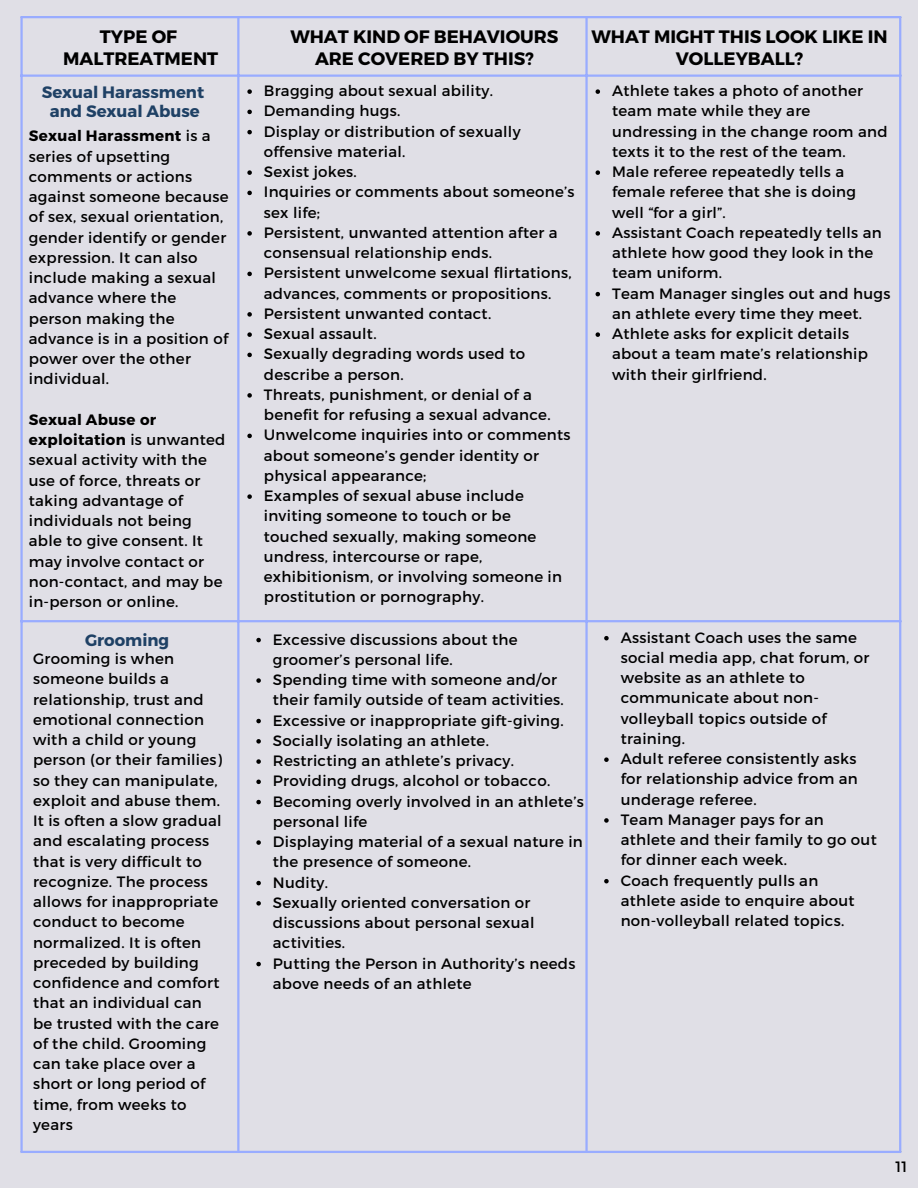
<style>
.page{position:relative;width:918px;height:1188px;background:#e0dfe6}
.page>*{position:absolute;margin:0;border:0;box-sizing:border-box;transform-origin:0 0}
.t1{font:700 18px/21.3px "Montserrat";color:#000;text-align:center}
.t2{font:700 16.5px/19.2px "Montserrat";color:#1f4165;text-align:center}
.t3{font:15px/20.2px "Montserrat";letter-spacing:.02em;color:#000}
.s1{font-weight:700}
</style>
<div class="page">
<hr style="left:20px;top:18px;width:3px;height:1133px;background:#99acff">
<hr style="left:237px;top:18px;width:3px;height:1133px;background:#99acff">
<hr style="left:585px;top:18px;width:3px;height:1133px;background:#99acff">
<hr style="left:899px;top:18px;width:2px;height:1133px;background:#99acff">
<hr style="left:20px;top:16px;width:881px;height:2px;background:#99acff">
<hr style="left:20px;top:75px;width:881px;height:2px;background:#99acff">
<hr style="left:20px;top:620px;width:881px;height:2px;background:#99acff">
<hr style="left:20px;top:1151px;width:881px;height:2px;background:#99acff">
<svg style="left:247px;top:89px;width:5px;height:5px"></svg>
<svg style="left:247px;top:110px;width:5px;height:4px"></svg>
<svg style="left:247px;top:130px;width:5px;height:4px"></svg>
<svg style="left:247px;top:170px;width:5px;height:5px"></svg>
<svg style="left:247px;top:191px;width:5px;height:4px"></svg>
<svg style="left:247px;top:231px;width:5px;height:5px"></svg>
<svg style="left:247px;top:272px;width:5px;height:4px"></svg>
<svg style="left:247px;top:312px;width:5px;height:5px"></svg>
<svg style="left:247px;top:332px;width:5px;height:5px"></svg>
<svg style="left:247px;top:353px;width:5px;height:4px"></svg>
<svg style="left:247px;top:393px;width:5px;height:5px"></svg>
<svg style="left:247px;top:434px;width:5px;height:4px"></svg>
<svg style="left:247px;top:494px;width:5px;height:5px"></svg>
<svg style="left:596px;top:89px;width:4px;height:5px"></svg>
<svg style="left:596px;top:170px;width:4px;height:5px"></svg>
<svg style="left:596px;top:231px;width:4px;height:5px"></svg>
<svg style="left:596px;top:292px;width:4px;height:4px"></svg>
<svg style="left:596px;top:332px;width:4px;height:5px"></svg>
<svg style="left:256px;top:638px;width:5px;height:4px"></svg>
<svg style="left:256px;top:678px;width:5px;height:5px"></svg>
<svg style="left:256px;top:719px;width:5px;height:4px"></svg>
<svg style="left:256px;top:739px;width:5px;height:5px"></svg>
<svg style="left:256px;top:759px;width:5px;height:5px"></svg>
<svg style="left:256px;top:780px;width:5px;height:4px"></svg>
<svg style="left:256px;top:800px;width:5px;height:4px"></svg>
<svg style="left:256px;top:840px;width:5px;height:5px"></svg>
<svg style="left:256px;top:881px;width:5px;height:4px"></svg>
<svg style="left:256px;top:901px;width:5px;height:5px"></svg>
<svg style="left:256px;top:962px;width:5px;height:4px"></svg>
<svg style="left:604px;top:636px;width:5px;height:4px"></svg>
<svg style="left:604px;top:757px;width:5px;height:5px"></svg>
<svg style="left:604px;top:818px;width:5px;height:5px"></svg>
<svg style="left:604px;top:879px;width:5px;height:4px"></svg>
<h1 class="t1" style="left:63px;top:25px;width:156px">TYPE OF<br>MALTREATMENT</h1>
<h1 class="t1" style="left:290px;top:25px;width:270px">WHAT KIND OF BEHAVIOURS<br>ARE COVERED BY THIS?</h1>
<h1 class="t1" style="left:592px;top:25px;width:298px">WHAT MIGHT THIS LOOK LIKE IN<br>VOLLEYBALL?</h1>
<h2 class="t2" style="left:42px;top:82px;width:164px">Sexual Harassment and Sexual Abuse</h2>
<p class="t3" style="left:29px;top:125px;width:201px"><span class="s1">Sexual Harassment</span> is a series of upsetting comments or actions against someone because of sex, sexual orientation, gender identify or gender expression. It can also include making a sexual advance where the person making the advance is in a position of power over the other individual.</p>
<p class="t3" style="left:29px;top:409px;width:198px"><span class="s1">Sexual Abuse or exploitation</span> is unwanted sexual activity with the use of force, threats or taking advantage of individuals not being able to give consent. It may involve contact or non-contact, and may be in-person or online.</p>
<h2 class="t3" style="left:264px;top:80px;width:231px">Bragging about sexual ability.</h2>
<p class="t3" style="left:264px;top:100px;width:138px">Demanding hugs.</p>
<p class="t3" style="left:264px;top:120px;width:258px">Display or distribution of sexually offensive material.</p>
<p class="t3" style="left:264px;top:161px;width:95px">Sexist jokes.</p>
<p class="t3" style="left:264px;top:181px;width:312px">Inquiries or comments about someone’s sex life;</p>
<p class="t3" style="left:264px;top:222px;width:295px">Persistent, unwanted attention after a consensual relationship ends.</p>
<p class="t3" style="left:264px;top:262px;width:309px">Persistent unwelcome sexual flirtations, advances, comments or propositions.</p>
<p class="t3" style="left:264px;top:303px;width:229px">Persistent unwanted contact.</p>
<p class="t3" style="left:264px;top:323px;width:114px">Sexual assault.</p>
<p class="t3" style="left:264px;top:343px;width:263px">Sexually degrading words used to describe a person.</p>
<p class="t3" style="left:264px;top:384px;width:288px">Threats, punishment, or denial of a benefit for refusing a sexual advance.</p>
<p class="t3" style="left:264px;top:424px;width:308px">Unwelcome inquiries into or comments about someone’s gender identity or physical appearance;</p>
<p class="t3" style="left:264px;top:485px;width:300px">Examples of sexual abuse include inviting someone to touch or be touched sexually, making someone undress, intercourse or rape, exhibitionism, or involving someone in prostitution or pornography.</p>
<p class="t3" style="left:612px;top:80px;width:277px">Athlete takes a photo of another team mate while they are undressing in the change room and texts it to the rest of the team.</p>
<p class="t3" style="left:612px;top:161px;width:246px">Male referee repeatedly tells a female referee that she is doing well “for a girl”.</p>
<p class="t3" style="left:612px;top:222px;width:271px">Assistant Coach repeatedly tells an athlete how good they look in the team uniform.</p>
<p class="t3" style="left:612px;top:282px;width:280px">Team Manager singles out and hugs an athlete every time they meet.</p>
<p class="t3" style="left:612px;top:323px;width:257px">Athlete asks for explicit details about a team mate’s relationship with their girlfriend.</p>
<p class="t2" style="left:85px;top:630px;width:86px">Grooming</p>
<p class="t3" style="left:33px;top:648px;width:191px">Grooming is when someone builds a relationship, trust and emotional connection with a child or young person (or their families) so they can manipulate, exploit and abuse them.<br>It is often a slow gradual and escalating process that is very difficult to recognize. The process allows for inappropriate conduct to become normalized. It is often preceded by building confidence and comfort that an individual can be trusted with the care of the child. Grooming can take place over a short or long period of time, from weeks to years</p>
<p class="t3" style="left:273px;top:628px;width:246px">Excessive discussions about the groomer’s personal life.</p>
<p class="t3" style="left:273px;top:669px;width:293px">Spending time with someone and/or their family outside of team activities.</p>
<p class="t3" style="left:273px;top:709px;width:292px">Excessive or inappropriate gift-giving.</p>
<p class="t3" style="left:273px;top:730px;width:218px">Socially isolating an athlete.</p>
<p class="t3" style="left:273px;top:750px;width:243px">Restricting an athlete’s privacy.</p>
<p class="t3" style="left:273px;top:770px;width:279px">Providing drugs, alcohol or tobacco.</p>
<p class="t3" style="left:273px;top:790px;width:313px">Becoming overly involved in an athlete’s personal life</p>
<p class="t3" style="left:273px;top:831px;width:312px">Displaying material of a sexual nature in the presence of someone.</p>
<p class="t3" style="left:273px;top:871px;width:57px">Nudity.</p>
<p class="t3" style="left:273px;top:892px;width:263px">Sexually oriented conversation or discussions about personal sexual activities.</p>
<p class="t3" style="left:273px;top:952px;width:304px">Putting the Person in Authority’s needs above needs of an athlete</p>
<p class="t3" style="left:621px;top:626px;width:250px">Assistant Coach uses the same social media app, chat forum, or website as an athlete to communicate about non&shy;volleyball topics outside of training.</p>
<p class="t3" style="left:621px;top:748px;width:239px;text-align:justify">Adult referee consistently asks for relationship advice from an underage referee.</p>
<p class="t3" style="left:621px;top:809px;width:258px">Team Manager pays for an athlete and their family to go out for dinner each week.</p>
<p class="t3" style="left:621px;top:869px;width:235px">Coach frequently pulls an athlete aside to enquire about non-volleyball related topics.</p>
<p class="t3" style="left:896px;top:1156px;width:13px">11</p>
</div>
